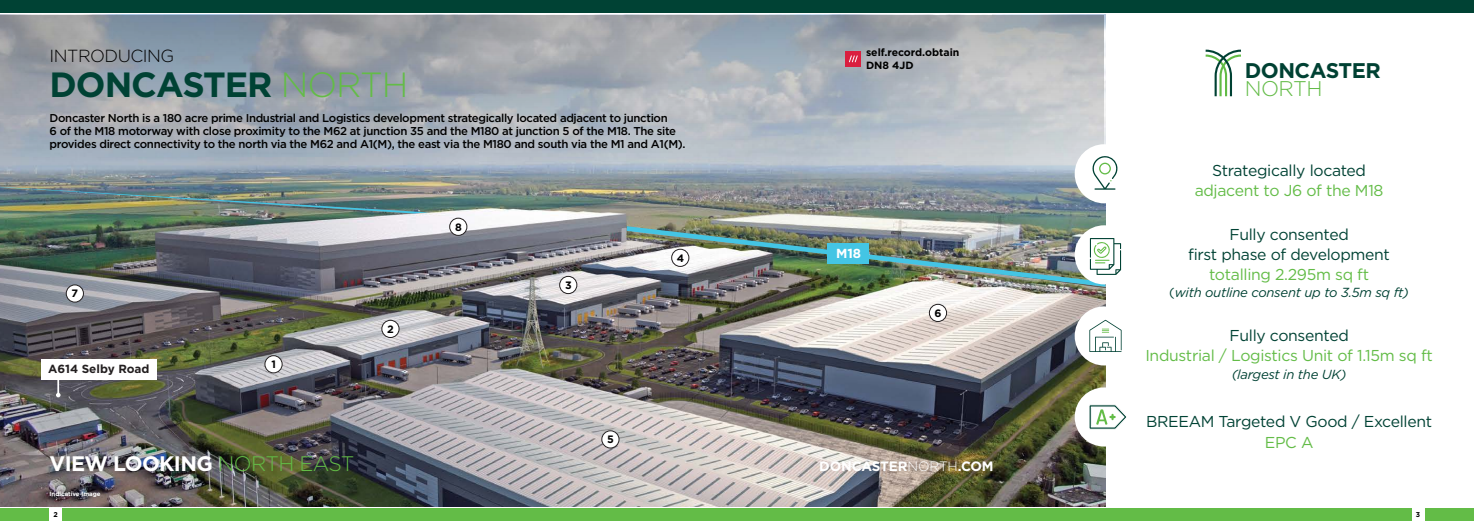
<style>
.page{position:relative;width:1474px;height:521px;background:#fff}
.page>*{position:absolute;margin:0;border:0;box-sizing:border-box;transform-origin:0 0}
.t1{font:700 35px "Gotham";letter-spacing:-.03em;color:#004234}
.t2{font:700 21.26px "Gotham";letter-spacing:-.025em;color:#004133}
.t3{font:300 21.26px "Gotham";letter-spacing:-.025em;color:#62bb46}
.t4{font:700 21px "Gotham";letter-spacing:-.03em;color:#fff}
.t5{font:300 17.5px "Gotham";letter-spacing:-.03em;color:#000}
.t6{font:15.75px/20.1px "Gotham";letter-spacing:-.02em;color:#004234;text-align:center}
.t7{font:15.75px "Gotham";letter-spacing:-.02em;color:#63bc47}
.t8{font:700 13.56px "Gotham";letter-spacing:-.01em;color:#fff}
.t9{font:italic 13.12px "Gotham";letter-spacing:-.02em;color:#004234}
.t10{font:700 13.12px "Gotham";color:#fff}
.t11{font:700 11.81px "Gotham";color:#231f20}
.t12{font:500 11.38px/13.1px "Gotham";letter-spacing:-.03em;color:#000}
.t13{font:700 10.67px "Gotham";color:#010101}
.t14{font:700 10.5px/12.6px "Gotham";color:#000}
.t15{font:700 7px "Gotham";color:#000}
.t16{font:700 6.12px "Gotham";letter-spacing:-.01em;color:#fff}
.s1{font-weight:300;color:#63bc47}
.s2{font-weight:300}
.s3{font-style:normal}
</style>
<div class="page">
<img style="left:0;top:15px;width:1105px;height:491px">
<img style="left:0;top:189px;width:428px;height:24px">
<hr style="left:57px;top:373px;width:2px;height:22px;background:#fff">
<svg style="left:56px;top:393px;width:5px;height:4px"></svg>
<div style="left:41px;top:359px;width:115px;height:21px;background:#fff"></div>
<div style="left:602px;top:431px;width:17px;height:17px;background:#fff;border-radius:50%"></div>
<div style="left:601px;top:430px;width:18px;height:18px;border:1px solid #231f20;border-radius:50%"></div>
<div style="left:929px;top:304px;width:17px;height:17px;background:#fff;border-radius:50%"></div>
<div style="left:928px;top:304px;width:19px;height:18px;border:1px solid #231f20;border-radius:50%"></div>
<div style="left:265px;top:356px;width:17px;height:17px;background:#fff;border-radius:50%"></div>
<div style="left:264px;top:355px;width:18px;height:18px;border:1px solid #231f20;border-radius:50%"></div>
<div style="left:382px;top:320px;width:17px;height:17px;background:#fff;border-radius:50%"></div>
<div style="left:381px;top:320px;width:18px;height:18px;border:1px solid #231f20;border-radius:50%"></div>
<div style="left:559px;top:276px;width:18px;height:18px;background:#fff;border-radius:50%"></div>
<div style="left:559px;top:276px;width:18px;height:18px;border:1px solid #231f20;border-radius:50%"></div>
<div style="left:66px;top:285px;width:17px;height:17px;background:#fff;border-radius:50%"></div>
<div style="left:66px;top:284px;width:18px;height:19px;border:1px solid #231f20;border-radius:50%"></div>
<div style="left:449px;top:218px;width:18px;height:17px;background:#fff;border-radius:50%"></div>
<div style="left:449px;top:218px;width:18px;height:18px;border:1px solid #231f20;border-radius:50%"></div>
<svg style="left:0;top:15px;width:1104px;height:174px"></svg>
<div style="left:0;top:0;width:737px;height:12px;background:#004234"></div>
<div style="left:737px;top:0;width:736px;height:12px;background:#004234"></div>
<div style="left:0;top:508px;width:737px;height:13px;background:#63bc47"></div>
<div style="left:737px;top:508px;width:736px;height:13px;background:#63bc47"></div>
<div style="left:1074px;top:144px;width:59px;height:59px;background:#fff;border-radius:50%"></div>
<svg style="left:1092px;top:156px;width:26px;height:34px"></svg>
<svg style="left:1205px;top:50px;width:36px;height:47px"></svg>
<div style="left:1074px;top:225px;width:59px;height:59px;background:#fff;border-radius:50%"></div>
<img style="left:627px;top:226px;width:494px;height:61px">
<div style="left:1074px;top:306px;width:59px;height:59px;background:#fff;border-radius:50%"></div>
<svg style="left:1089px;top:320px;width:32px;height:32px"></svg>
<div style="left:1074px;top:387px;width:59px;height:59px;background:#fff;border-radius:50%"></div>
<svg style="left:1089px;top:404px;width:38px;height:26px"></svg>
<div style="left:845px;top:51px;width:16px;height:16px;background:#da1e3e"></div>
<svg style="left:849px;top:55px;width:8px;height:7px"></svg>
<div style="left:50px;top:508px;width:12px;height:13px;background:#fff"></div>
<div style="left:1411px;top:508px;width:13px;height:13px;background:#fff"></div>
<h3 class="t5" style="left:50px;top:47px;width:126px">INTRODUCING</h3>
<h1 class="t1" style="left:50px;top:65px;width:360px">DONCASTER <span class="s1">NORTH</span></h1>
<p class="t12" style="left:50px;top:111px;width:637px">Doncaster North is a 180 acre prime Industrial and Logistics development strategically located adjacent to junction<br>6 of the M18 motorway with close proximity to the M62 at junction 35 and the M180 at junction 5 of the M18. The site provides direct connectivity to the north via the M62 and A1(M), the east via the M180 and south via the M1 and A1(M).</p>
<p class="t13" style="left:72px;top:287px;width:8px">7</p>
<p class="t11" style="left:48px;top:362px;width:103px">A614 Selby Road</p>
<p class="t13" style="left:271px;top:358px;width:6px">1</p>
<h3 class="t4" style="left:50px;top:452px;width:306px">VIEW LOOKING <span class="s1">NORTH EAST</span></h3>
<p class="t16" style="left:50px;top:490px;width:52px">Indicative Image</p>
<p class="t13" style="left:387px;top:323px;width:8px">2</p>
<p class="t13" style="left:455px;top:221px;width:8px">8</p>
<p class="t13" style="left:565px;top:279px;width:8px">3</p>
<p class="t13" style="left:607px;top:433px;width:8px">5</p>
<p class="t13" style="left:676px;top:252px;width:9px">4</p>
<p class="t14" style="left:866px;top:46px;width:95px">self.record.obtain<br>DN8 4JD</p>
<p class="t10" style="left:836px;top:245px;width:27px">M18</p>
<p class="t13" style="left:934px;top:307px;width:9px">6</p>
<p class="t8" style="left:819px;top:459px;width:176px">DONCASTER<span class="s2">NORTH</span>.COM</p>
<h2 class="t2" style="left:1244px;top:58px;width:138px">DONCASTER</h2>
<h2 class="t3" style="left:1244px;top:77px;width:79px">NORTH</h2>
<h3 class="t6" style="left:1212px;top:160px;width:155px">Strategically located</h3>
<h3 class="t7" style="left:1194px;top:182px;width:190px">adjacent to J6 of the M18</h3>
<h3 class="t6" style="left:1188px;top:224px;width:203px">Fully consented<br>first phase of development</h3>
<h3 class="t7" style="left:1209px;top:266px;width:161px">totalling 2.295m sq ft</h3>
<p class="t9" style="left:1169px;top:286px;width:241px"><span class="s3">(</span>with outline consent up to 3.5m sq ft)</p>
<h3 class="t6" style="left:1229px;top:325px;width:121px">Fully consented</h3>
<h3 class="t7" style="left:1145px;top:347px;width:289px">Industrial / Logistics Unit of 1.15m sq ft</h3>
<p class="t9" style="left:1231px;top:367px;width:116px">(largest in the UK)</p>
<h3 class="t6" style="left:1146px;top:411px;width:288px">BREEAM Targeted V Good / Excellent</h3>
<h3 class="t7" style="left:1264px;top:433px;width:50px">EPC A</h3>
<p class="t15" style="left:54px;top:511px;width:6px">2</p>
<p class="t15" style="left:1415px;top:511px;width:6px">3</p>
</div>
